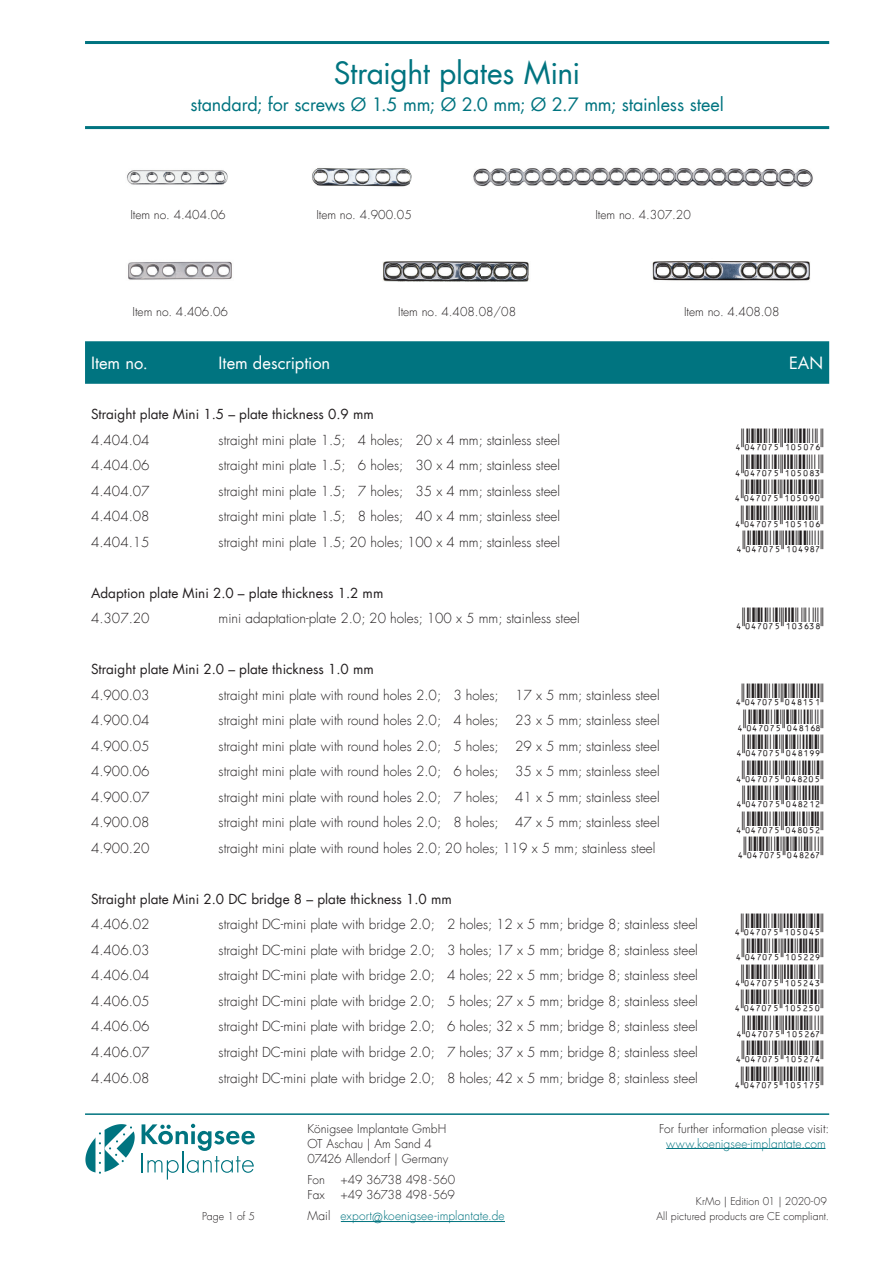
<style>
.page{position:relative;width:893px;height:1263px;background:#fff}
.page>*{position:absolute;margin:0;border:0;box-sizing:border-box;transform-origin:0 0}
.t1{font:30px "Futura Com";letter-spacing:-.015em;color:#007480}
.t2{font:18px "Futura Com";letter-spacing:-.01em;color:#007480}
.t3{font:16.5px "Futura Com";color:#fff}
.t4{font:300 13.5px "Futura Com";color:#231f20}
.t5{font:13.5px "Futura Com";color:#231f20}
.t6{font:300 12px/15px "Futura Com";color:#231f20}
.t7{font:300 12px/21.3px "Futura Com";letter-spacing:.005em;color:#007480}
.t8{font:300 12px "Futura Com";letter-spacing:-.02em;color:#231f20}
.t9{font:300 10.5px "Futura Com";letter-spacing:.005em;color:#231f20}
.s1{color:#231f20}
.s2{font-size:13.5px}
</style>
<div class="page">
<hr style="left:85px;top:41px;width:744px;height:3px;background:#007480">
<hr style="left:85px;top:126px;width:744px;height:3px;background:#007480">
<hr style="left:85px;top:1113px;width:744px;height:2px;background:#007480">
<hr style="left:666px;top:1148px;width:159px;height:1px;background:#007480">
<hr style="left:141px;top:1152px;width:2px;height:20px;background:#007480">
<svg style="left:142px;top:1124px;width:113px;height:55px"></svg>
<svg style="left:85px;top:1124px;width:50px;height:50px"></svg>
<hr style="left:341px;top:1221px;width:164px;height:1px;background:#007480">
<div style="left:85px;top:341px;width:744px;height:43px;background:#007480"></div>
<img style="left:128px;top:261px;width:104px;height:19px">
<img style="left:126px;top:167px;width:687px;height:20px">
<img style="left:383px;top:261px;width:146px;height:21px">
<img style="left:652px;top:261px;width:158px;height:20px">
<h1 class="t1" style="left:334px;top:52px;width:248px">Straight plates Mini</h1>
<h2 class="t2" style="left:190px;top:92px;width:535px">standard; for screws Ø 1.5 mm; Ø 2.0 mm; Ø 2.7 mm; stainless steel</h2>
<p class="t6" style="left:130px;top:207px;width:97px">Item no. 4.404.06</p>
<p class="t6" style="left:316px;top:207px;width:97px">Item no. 4.900.05</p>
<p class="t6" style="left:595px;top:207px;width:97px">Item no. 4.307.20</p>
<p class="t6" style="left:133px;top:305px;width:97px">Item no. 4.406.06</p>
<p class="t6" style="left:398px;top:305px;width:119px">Item no. 4.408.08/08</p>
<p class="t6" style="left:684px;top:305px;width:97px">Item no. 4.408.08</p>
<p class="t3" style="left:91px;top:352px;width:58px">Item no.</p>
<p class="t3" style="left:219px;top:352px;width:113px">Item description</p>
<p class="t3" style="left:789px;top:352px;width:36px">EAN</p>
<p class="t5" style="left:91px;top:405px;width:284px">Straight plate Mini 1.5 – plate thickness 0.9 mm</p>
<p class="t4" style="left:91px;top:431px;width:60px">4.404.04</p>
<p class="t4" style="left:219px;top:431px;width:343px">straight mini plate 1.5; 4 holes; 20 x 4 mm; stainless steel</p>
<p class="t4" style="left:91px;top:456px;width:60px">4.404.06</p>
<p class="t4" style="left:219px;top:456px;width:343px">straight mini plate 1.5; 6 holes; 30 x 4 mm; stainless steel</p>
<p class="t4" style="left:91px;top:482px;width:60px">4.404.07</p>
<p class="t4" style="left:219px;top:482px;width:343px">straight mini plate 1.5; 7 holes; 35 x 4 mm; stainless steel</p>
<p class="t4" style="left:91px;top:507px;width:60px">4.404.08</p>
<p class="t4" style="left:219px;top:507px;width:343px">straight mini plate 1.5; 8 holes; 40 x 4 mm; stainless steel</p>
<p class="t4" style="left:91px;top:533px;width:60px">4.404.15</p>
<p class="t4" style="left:219px;top:533px;width:343px">straight mini plate 1.5; 20 holes; 100 x 4 mm; stainless steel</p>
<p class="t5" style="left:91px;top:583px;width:294px">Adaption plate Mini 2.0 – plate thickness 1.2 mm</p>
<p class="t4" style="left:91px;top:609px;width:60px">4.307.20</p>
<p class="t4" style="left:219px;top:609px;width:363px">mini adaptation-plate 2.0; 20 holes; 100 x 5 mm; stainless steel</p>
<p class="t5" style="left:91px;top:660px;width:284px">Straight plate Mini 2.0 – plate thickness 1.0 mm</p>
<p class="t4" style="left:91px;top:686px;width:60px">4.900.03</p>
<p class="t4" style="left:219px;top:686px;width:443px">straight mini plate with round holes 2.0; 3 holes; 17 x 5 mm; stainless steel</p>
<p class="t4" style="left:91px;top:711px;width:60px">4.900.04</p>
<p class="t4" style="left:219px;top:711px;width:443px">straight mini plate with round holes 2.0; 4 holes; 23 x 5 mm; stainless steel</p>
<p class="t4" style="left:91px;top:737px;width:60px">4.900.05</p>
<p class="t4" style="left:219px;top:737px;width:443px">straight mini plate with round holes 2.0; 5 holes; 29 x 5 mm; stainless steel</p>
<p class="t4" style="left:91px;top:762px;width:60px">4.900.06</p>
<p class="t4" style="left:219px;top:762px;width:443px">straight mini plate with round holes 2.0; 6 holes; 35 x 5 mm; stainless steel</p>
<p class="t4" style="left:91px;top:788px;width:60px">4.900.07</p>
<p class="t4" style="left:219px;top:788px;width:443px">straight mini plate with round holes 2.0; 7 holes; 41 x 5 mm; stainless steel</p>
<p class="t4" style="left:91px;top:814px;width:60px">4.900.08</p>
<p class="t4" style="left:219px;top:814px;width:443px">straight mini plate with round holes 2.0; 8 holes; 47 x 5 mm; stainless steel</p>
<p class="t4" style="left:91px;top:839px;width:60px">4.900.20</p>
<p class="t4" style="left:219px;top:839px;width:438px">straight mini plate with round holes 2.0; 20 holes; 119 x 5 mm; stainless steel</p>
<p class="t5" style="left:91px;top:890px;width:362px">Straight plate Mini 2.0 DC bridge 8 – plate thickness 1.0 mm</p>
<p class="t4" style="left:91px;top:916px;width:60px">4.406.02</p>
<p class="t4" style="left:219px;top:916px;width:481px">straight DC-mini plate with bridge 2.0; 2 holes; 12 x 5 mm; bridge 8; stainless steel</p>
<p class="t4" style="left:91px;top:941px;width:60px">4.406.03</p>
<p class="t4" style="left:219px;top:941px;width:481px">straight DC-mini plate with bridge 2.0; 3 holes; 17 x 5 mm; bridge 8; stainless steel</p>
<p class="t4" style="left:91px;top:967px;width:60px">4.406.04</p>
<p class="t4" style="left:219px;top:967px;width:481px">straight DC-mini plate with bridge 2.0; 4 holes; 22 x 5 mm; bridge 8; stainless steel</p>
<p class="t4" style="left:91px;top:992px;width:60px">4.406.05</p>
<p class="t4" style="left:219px;top:992px;width:481px">straight DC-mini plate with bridge 2.0; 5 holes; 27 x 5 mm; bridge 8; stainless steel</p>
<p class="t4" style="left:91px;top:1018px;width:60px">4.406.06</p>
<p class="t4" style="left:219px;top:1018px;width:481px">straight DC-mini plate with bridge 2.0; 6 holes; 32 x 5 mm; bridge 8; stainless steel</p>
<p class="t4" style="left:91px;top:1043px;width:60px">4.406.07</p>
<p class="t4" style="left:219px;top:1043px;width:481px">straight DC-mini plate with bridge 2.0; 7 holes; 37 x 5 mm; bridge 8; stainless steel</p>
<p class="t4" style="left:91px;top:1069px;width:60px">4.406.08</p>
<p class="t4" style="left:219px;top:1069px;width:481px">straight DC-mini plate with bridge 2.0; 8 holes; 42 x 5 mm; bridge 8; stainless steel</p>
<p class="t6" style="left:659px;top:1121px;width:171px">For further information please visit:</p>
<p class="t7" style="left:666px;top:1132px;width:161px">www.koenigsee-implantate.com</p>
<p class="t6" style="left:308px;top:1121px;width:142px">Königsee Implantate GmbH<br>OT Aschau | Am Sand 4<br>07426 Allendorf | Germany</p>
<p class="t6" style="left:308px;top:1172px;width:19px">Fon</p>
<p class="t8" style="left:341px;top:1172px;width:116px">+49 36738 498 - 560</p>
<p class="t6" style="left:308px;top:1187px;width:19px">Fax</p>
<p class="t7" style="left:308px;top:1184px;width:199px;text-indent:33px"><span class="s1">+49 36738 498 - 569<br>Mail</span> export<span class="s2">@</span>koenigsee-implantate.de</p>
<p class="t9" style="left:696px;top:1195px;width:132px">KrMo | Edition 01 | 2020-09</p>
<p class="t9" style="left:202px;top:1210px;width:54px">Page 1 of 5</p>
<p class="t9" style="left:656px;top:1210px;width:174px">All pictured products are CE compliant.</p>
</div>
